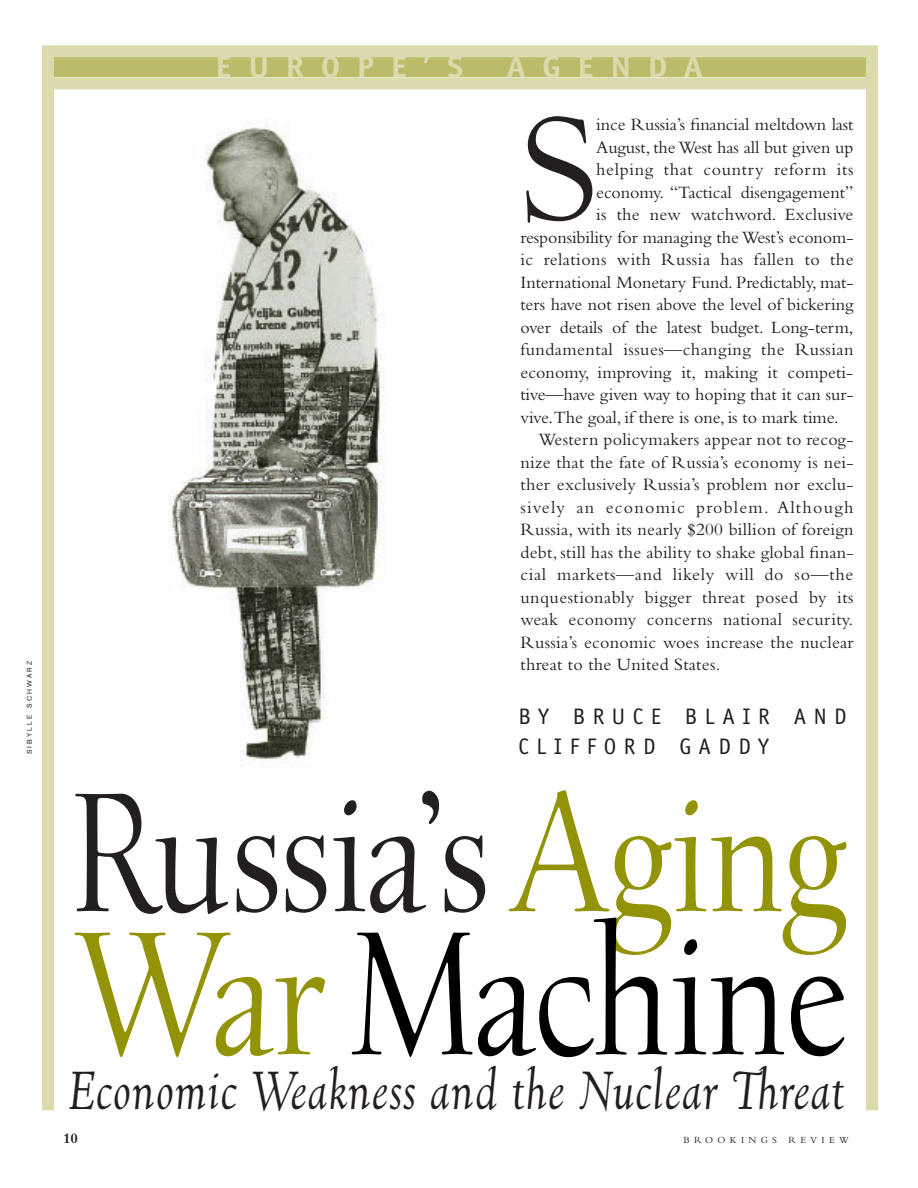
<style>
.page{position:relative;width:918px;height:1188px;background:#fff}
.page>*{position:absolute;margin:0;border:0;box-sizing:border-box;transform-origin:0 0}
.t1{font:166.5px "Village Roman Titling";letter-spacing:-.005em;color:#000;scale:.8 1}
.t2{font:160.5px "Village Roman Titling";letter-spacing:-.005em;color:#231f20;scale:.8 1}
.t3{font:140.4px "Village Roman Titling";color:#231f20}
.t4{font:italic 51px "Village";letter-spacing:.05em;color:#231f20;scale:.8 1}
.t5{font:700 30px "AT Officina Sans";letter-spacing:.505em;color:#dbdaac;scale:1.1 1}
.t6{font:22.5px/30px "AT Officina Sans";letter-spacing:.335em;color:#231f20}
.t7{font:18px "Bembo";letter-spacing:.015em;color:#231f20}
.t8{font:18px "Bembo";letter-spacing:-.005em;color:#231f20}
.t9{font:18px "Bembo";letter-spacing:.035em;color:#231f20}
.t10{font:18px "Bembo";letter-spacing:.07em;color:#231f20}
.t11{font:700 15px "Bembo";color:#231f20}
.t12{font:9.75px "Bembo";letter-spacing:.44em;color:#231f20}
.t13{font:6.75px "Akzidenz Grotesk";letter-spacing:.33em;color:#231f20}
.s1{color:#929306}
</style>
<div class="page">
<img style="left:169px;top:125px;width:216px;height:638px">
<div style="left:42px;top:72px;width:12px;height:1038px;background:#dbdaac"></div>
<div style="left:866px;top:72px;width:12px;height:1038px;background:#dbdaac"></div>
<div style="left:54px;top:57px;width:812px;height:20px;background:#bcbb6a"></div>
<div style="left:42px;top:45px;width:836px;height:44px;border:12px solid #dbdaac"></div>
<p class="t13" style="left:27px;top:754px;width:95px;rotate:-90deg">SIBYLLE SCHWARZ</p>
<h3 class="t5" style="left:216px;top:56px;width:227px">EUROPE’S</h3>
<h3 class="t5" style="left:507px;top:56px;width:180px">AGENDA</h3>
<h3 class="t3" style="left:520px;top:104px;width:78px">S</h3>
<p class="t8" style="left:596px;top:118px;width:259px">ince Russia’s financial meltdown last</p>
<p class="t8" style="left:596px;top:141px;width:259px">August, the West has all but given up</p>
<p class="t9" style="left:596px;top:163px;width:259px">helping that country reform its</p>
<p class="t8" style="left:596px;top:186px;width:259px">economy. “Tactical disengagement”</p>
<p class="t7" style="left:596px;top:208px;width:259px">is the new watchword. Exclusive</p>
<p class="t8" style="left:521px;top:231px;width:335px">responsibility for managing the West’s econom-</p>
<p class="t7" style="left:521px;top:253px;width:335px">ic relations with Russia has fallen to the</p>
<p class="t8" style="left:521px;top:276px;width:335px">International Monetary Fund. Predictably, mat-</p>
<p class="t8" style="left:521px;top:298px;width:334px">ters have not risen above the level of bickering</p>
<p class="t8" style="left:521px;top:321px;width:335px">over details of the latest budget. Long-term,</p>
<p class="t7" style="left:521px;top:343px;width:335px">fundamental issues—changing the Russian</p>
<p class="t7" style="left:521px;top:366px;width:334px">economy, improving it, making it competi-</p>
<p class="t8" style="left:521px;top:388px;width:335px">tive—have given way to hoping that it can sur-</p>
<p class="t8" style="left:521px;top:411px;width:320px">vive.The goal, if there is one, is to mark time.</p>
<p class="t7" style="left:539px;top:433px;width:317px">Western policymakers appear not to recog-</p>
<p class="t7" style="left:521px;top:456px;width:335px">nize that the fate of Russia’s economy is nei-</p>
<p class="t7" style="left:521px;top:478px;width:335px">ther exclusively Russia’s problem nor exclu-</p>
<p class="t10" style="left:521px;top:501px;width:334px">sively an economic problem. Although</p>
<p class="t7" style="left:521px;top:523px;width:335px">Russia, with its nearly $200 billion of foreign</p>
<p class="t7" style="left:521px;top:546px;width:335px">debt, still has the ability to shake global finan-</p>
<p class="t9" style="left:521px;top:568px;width:334px">cial markets—and likely will do so—the</p>
<p class="t7" style="left:521px;top:591px;width:335px">unquestionably bigger threat posed by its</p>
<p class="t7" style="left:521px;top:613px;width:334px">weak economy concerns national security.</p>
<p class="t7" style="left:521px;top:636px;width:335px">Russia’s economic woes increase the nuclear</p>
<p class="t7" style="left:521px;top:658px;width:201px">threat to the United States.</p>
<p class="t6" style="left:519px;top:704px;width:330px">BY BRUCE BLAIR AND<br>CLIFFORD GADDY</p>
<h2 class="t2" style="left:70px;top:778px;width:971px">Russia’s <span class="s1">Aging</span></h2>
<h1 class="t1" style="left:74px;top:916px;width:968px"><span class="s1">War</span> Machine</h1>
<h3 class="t4" style="left:70px;top:1066px;width:970px">Economic Weakness and the Nuclear Threat</h3>
<p class="t11" style="left:63px;top:1132px;width:16px">10</p>
<p class="t12" style="left:684px;top:1136px;width:167px">BROOKINGS REVIEW</p>
</div>
